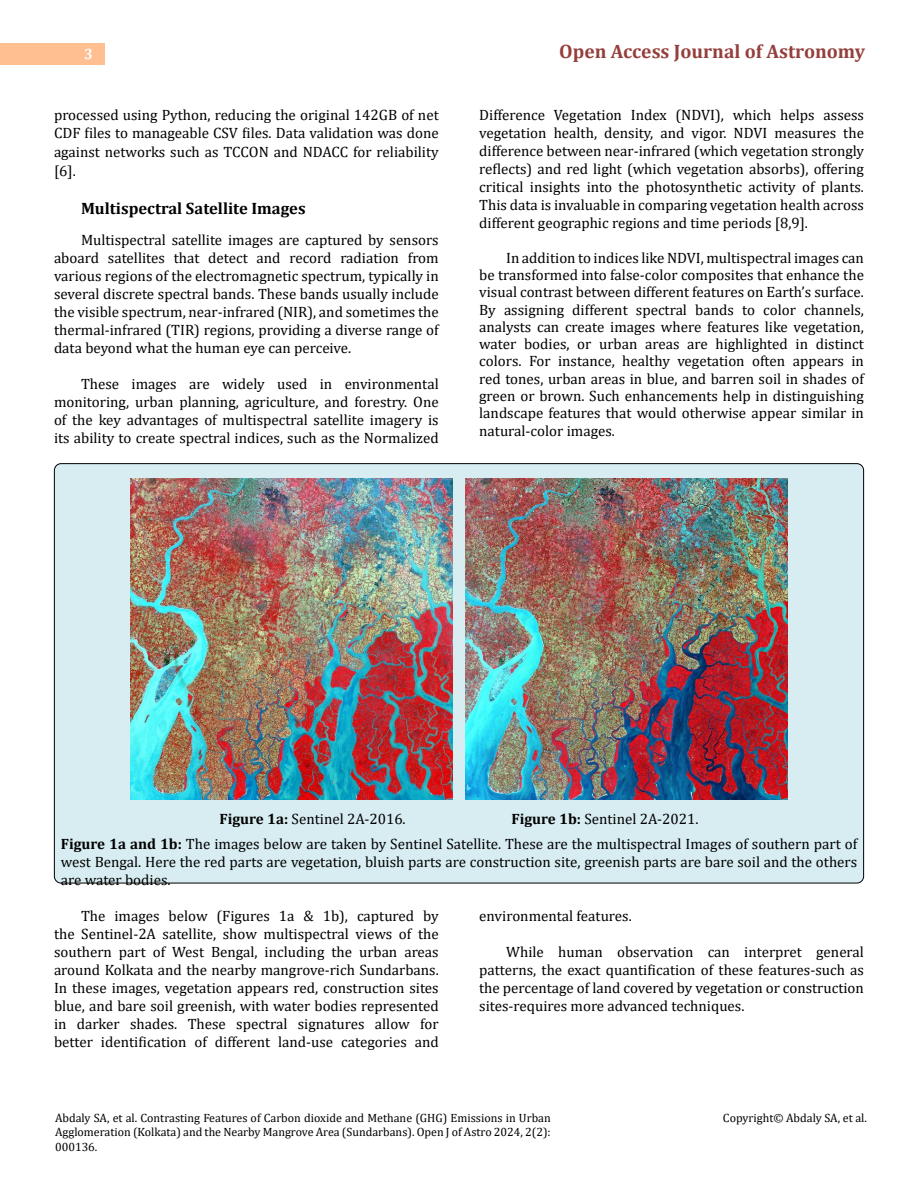
<style>
.page{position:relative;width:918px;height:1188px;background:#fff}
.page>*{position:absolute;margin:0;border:0;box-sizing:border-box;transform-origin:0 0}
.t1{font:700 19.5px "Cambria";color:#953f3c}
.t2{font:700 16.5px "Cambria";color:#000}
.t3{font:15px/18px "Cambria";color:#000;text-align:justify}
.t4{font:700 15px "Cambria";color:#fff}
.t5{font:12px/14.2px "Cambria";color:#000;text-align:justify}
.s1{font-weight:700}
</style>
<div class="page">
<div style="left:0;top:43px;width:105px;height:21px;background:#ffbf91"></div>
<div style="left:54px;top:464px;width:810px;height:419px;background:#d8edf2;border-radius:7px"></div>
<img style="left:130px;top:479px;width:322px;height:320px">
<img style="left:465px;top:478px;width:323px;height:321px">
<p class="t4" style="left:84px;top:44px;width:10px">3</p>
<h1 class="t1" style="left:559px;top:38px;width:307px">Open Access Journal of Astronomy</h1>
<p class="t3" style="left:54px;top:105px;width:386px;line-height:18.8px">processed using Python, reducing the original 142GB of net CDF files to manageable CSV files. Data validation was done against networks such as TCCON and NDACC for reliability [6].</p>
<p class="t2" style="left:81px;top:196px;width:226px">Multispectral Satellite Images</p>
<p class="t3" style="left:54px;top:231px;width:386px;text-indent:27px">Multispectral satellite images are captured by sensors aboard satellites that detect and record radiation from various regions of the electromagnetic spectrum, typically in several discrete spectral bands. These bands usually include the visible spectrum, near-infrared (NIR), and sometimes the thermal-infrared (TIR) regions, providing a diverse range of data beyond what the human eye can perceive.</p>
<p class="t3" style="left:54px;top:375px;width:386px;text-indent:27px">These images are widely used in environmental monitoring, urban planning, agriculture, and forestry. One of the key advantages of multispectral satellite imagery is its ability to create spectral indices, such as the Normalized</p>
<p class="t3" style="left:479px;top:105px;width:386px">Difference Vegetation Index (NDVI), which helps assess vegetation health, density, and vigor. NDVI measures the difference between near-infrared (which vegetation strongly reflects) and red light (which vegetation absorbs), offering critical insights into the photosynthetic activity of plants.<br>This data is invaluable in comparing vegetation health across different geographic regions and time periods [8,9].</p>
<p class="t3" style="left:479px;top:249px;width:386px;line-height:17.4px;text-indent:27px">In addition to indices like NDVI, multispectral images can be transformed into false-color composites that enhance the visual contrast between different features on Earth’s surface.<br>By assigning different spectral bands to color channels, analysts can create images where features like vegetation, water bodies, or urban areas are highlighted in distinct colors. For instance, healthy vegetation often appears in red tones, urban areas in blue, and barren soil in shades of green or brown. Such enhancements help in distinguishing landscape features that would otherwise appear similar in natural-color images.</p>
<p class="t3" style="left:61px;top:807px;width:798px;line-height:24.8px;text-indent:451px"><span class="s1">Figure 1b:</span> Sentinel 2A-2021.<br><span class="s1">Figure 1a and 1b:</span> The images below are taken by Sentinel Satellite. These are the multispectral Images of southern part of</p>
<p class="t3" style="left:61px;top:853px;width:798px">west Bengal. Here the red parts are vegetation, bluish parts are construction site, greenish parts are bare soil and the others are water bodies.</p>
<p class="t3" style="left:54px;top:907px;width:386px;text-indent:27px">The images below (Figures 1a &amp; 1b), captured by the Sentinel-2A satellite, show multispectral views of the southern part of West Bengal, including the urban areas around Kolkata and the nearby mangrove-rich Sundarbans.<br>In these images, vegetation appears red, construction sites blue, and bare soil greenish, with water bodies represented in darker shades. These spectral signatures allow for better identification of different land-use categories and</p>
<p class="t3" style="left:479px;top:907px;width:154px">environmental features.</p>
<p class="t3" style="left:220px;top:810px;width:188px"><span class="s1">Figure 1a:</span> Sentinel 2A-2016.</p>
<p class="t3" style="left:479px;top:943px;width:386px;text-indent:27px">While human observation can interpret general patterns, the exact quantification of these features-such as the percentage of land covered by vegetation or construction sites-requires more advanced techniques.</p>
<p class="t5" style="left:55px;top:1111px;width:497px">Abdaly SA, et al. Contrasting Features of Carbon dioxide and Methane (GHG) Emissions in Urban Agglomeration (Kolkata) and the Nearby Mangrove Area (Sundarbans). Open J of Astro 2024, 2(2):<br>000136.</p>
<p class="t5" style="left:723px;top:1111px;width:146px">Copyright© Abdaly SA, et al.</p>
</div>
